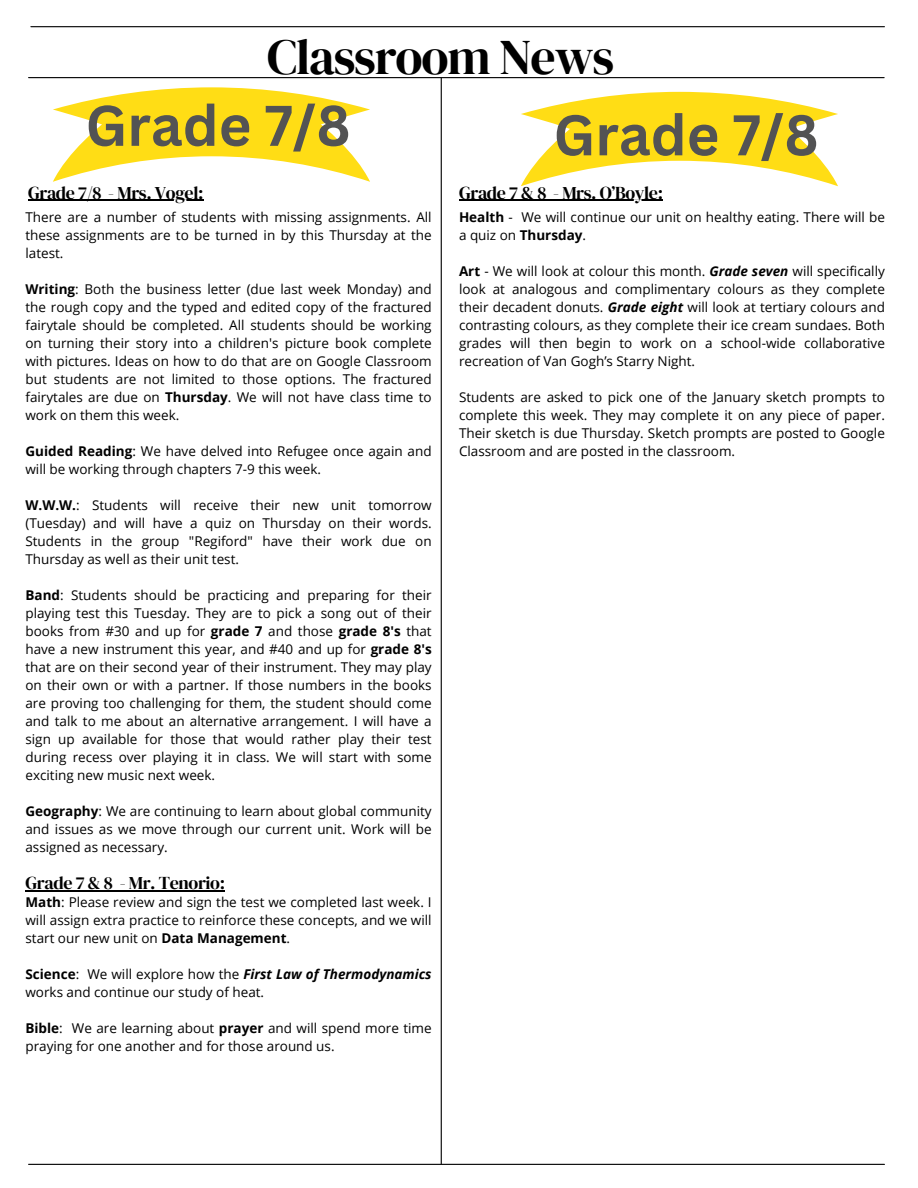
<style>
.page{position:relative;width:918px;height:1188px;background:#fff}
.page>*{position:absolute;margin:0;border:0;box-sizing:border-box;transform-origin:0 0}
.t1{font:700 55.95px "Canva Sans";color:#535354}
.t2{font:49.8px "DM Serif Display";letter-spacing:-.025em;color:#000}
.t3{font:18px "DM Serif Display";letter-spacing:-.02em;color:#000}
.t4{font:13.5px/18px "Open Sans";color:#000;text-align:justify}
.s1{font-weight:700}
.s2{font-weight:700;font-style:italic}
</style>
<div class="page">
<hr style="left:31px;top:26px;width:853px;height:1px;background:#000">
<hr style="left:441px;top:78px;width:1px;height:1086px;background:#000">
<hr style="left:29px;top:1164px;width:855px;height:1px;background:#000">
<hr style="left:29px;top:77px;width:855px;height:1px;background:#000">
<svg style="left:53px;top:87px;width:317px;height:95px"></svg>
<hr style="left:28px;top:200px;width:73px;height:1px;background:#000">
<hr style="left:108px;top:200px;width:90px;height:1px;background:#000">
<hr style="left:25px;top:890px;width:88px;height:1px;background:#000">
<hr style="left:120px;top:890px;width:100px;height:1px;background:#000">
<hr style="left:459px;top:200px;width:87px;height:1px;background:#000">
<hr style="left:553px;top:200px;width:105px;height:1px;background:#000">
<svg style="left:521px;top:92px;width:317px;height:94px"></svg>
<p class="t2" style="left:267px;top:22px;width:348px">Classroom News</p>
<h2 class="t1" style="left:86px;top:86px;width:267px">Grade 7/8</h2>
<p class="t3" style="left:28px;top:180px;width:177px">Grade 7/8 - Mrs. Vogel:</p>
<p class="t4" style="left:25px;top:208px;width:408px">There are a number of students with missing assignments. All these assignments are to be turned in by this Thursday at the latest.</p>
<h1 class="t4" style="left:25px;top:280px;width:408px"><span class="s1">Writing</span>: Both the business letter (due last week Monday) and the rough copy and the typed and edited copy of the fractured fairytale should be completed. All students should be working on turning their story into a children's picture book complete with pictures. Ideas on how to do that are on Google Classroom but students are not limited to those options. The fractured fairytales are due on <span class="s1">Thursday</span>. We will not have class time to work on them this week.</h1>
<p class="t4" style="left:25px;top:442px;width:408px"><span class="s1">Guided Reading</span>: We have delved into Refugee once again and will be working through chapters 7-9 this week.</p>
<h1 class="t4" style="left:25px;top:496px;width:408px"><span class="s1">W.W.W.</span>: Students will receive their new unit tomorrow (Tuesday) and will have a quiz on Thursday on their words.<br>Students in the group "Regiford" have their work due on Thursday as well as their unit test.</h1>
<p class="t4" style="left:25px;top:586px;width:408px"><span class="s1">Band</span>: Students should be practicing and preparing for their playing test this Tuesday. They are to pick a song out of their books from #30 and up for <span class="s1">grade 7</span> and those <span class="s1">grade 8's</span> that have a new instrument this year, and #40 and up for <span class="s1">grade 8's </span>that are on their second year of their instrument. They may play on their own or with a partner. If those numbers in the books are proving too challenging for them, the student should come and talk to me about an alternative arrangement. I will have a sign up available for those that would rather play their test during recess over playing it in class. We will start with some exciting new music next week.</p>
<p class="t4" style="left:25px;top:802px;width:408px"><span class="s1">Geography</span>: We are continuing to learn about global community and issues as we move through our current unit. Work will be assigned as necessary.</p>
<p class="t3" style="left:25px;top:870px;width:201px">Grade 7 &amp; 8 - Mr. Tenorio:</p>
<p class="t4" style="left:25px;top:893px;width:408px"><span class="s1">Math</span>: Please review and sign the test we completed last week. I will assign extra practice to reinforce these concepts, and we will start our new unit on <span class="s1">Data Management</span>.</p>
<p class="t4" style="left:25px;top:965px;width:408px"><span class="s1">Science</span>: We will explore how the <span class="s2">First Law of Thermodynamics </span>works and continue our study of heat.</p>
<p class="t4" style="left:25px;top:1019px;width:408px"><span class="s1">Bible</span>: We are learning about <span class="s1">prayer</span> and will spend more time praying for one another and for those around us.</p>
<p class="t1" style="left:554px;top:96px;width:267px">Grade 7/8</p>
<p class="t3" style="left:459px;top:180px;width:206px">Grade 7 &amp; 8 - Mrs. O’Boyle:</p>
<p class="t4" style="left:459px;top:208px;width:427px"><span class="s1">Health</span> - We will continue our unit on healthy eating. There will be a quiz on <span class="s1">Thursday</span>.</p>
<p class="t4" style="left:459px;top:262px;width:428px"><span class="s1">Art</span> - We will look at colour this month. <span class="s2">Grade seven</span> will specifically look at analogous and complimentary colours as they complete their decadent donuts. <span class="s2">Grade eight</span> will look at tertiary colours and contrasting colours, as they complete their ice cream sundaes. Both grades will then begin to work on a school-wide collaborative recreation of Van Gogh’s Starry Night.</p>
<p class="t4" style="left:459px;top:388px;width:427px">Students are asked to pick one of the January sketch prompts to complete this week. They may complete it on any piece of paper.<br>Their sketch is due Thursday. Sketch prompts are posted to Google Classroom and are posted in the classroom.</p>
</div>
